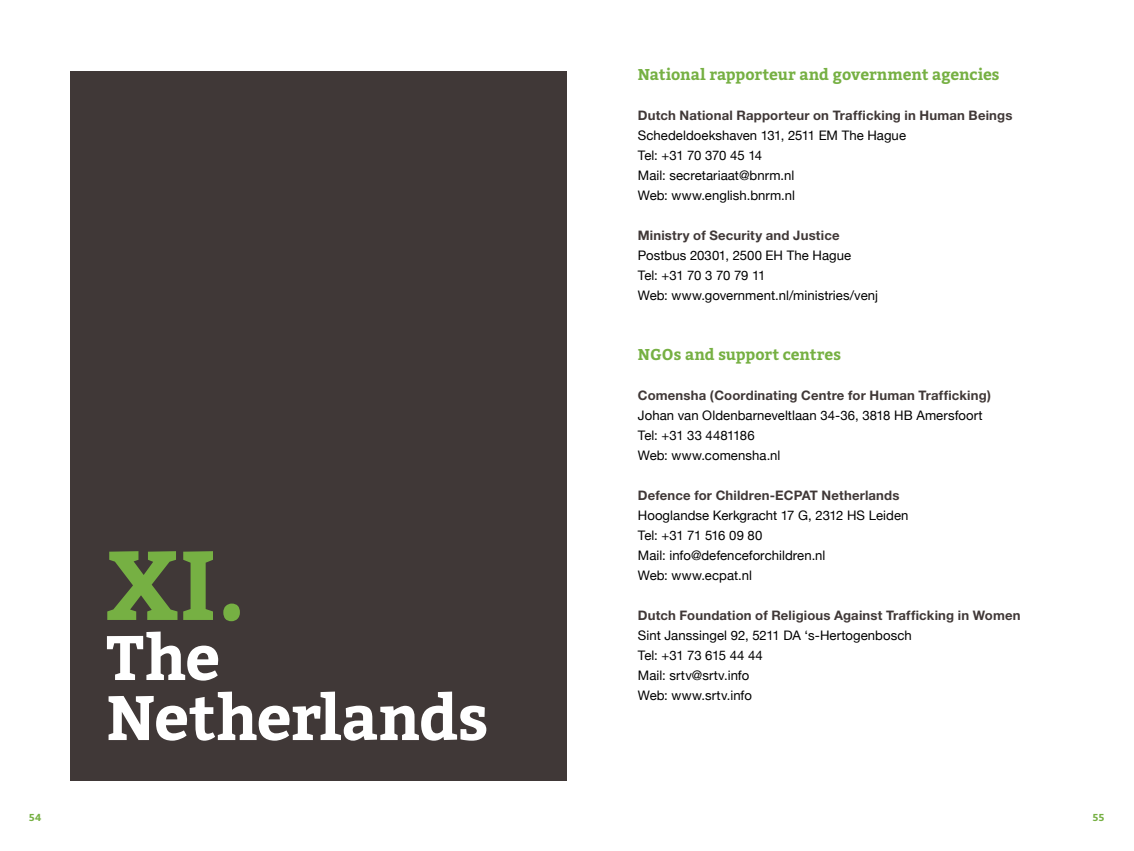
<style>
.page{position:relative;width:1134px;height:851px;background:#fff}
.page>*{position:absolute;margin:0;border:0;box-sizing:border-box;transform-origin:0 0}
.t1{font:700 97.5px "Bitter";color:#76b043}
.t2{font:700 62.5px/60px "Bitter";letter-spacing:-.01em;color:#fff}
.t3{font:700 15.62px "Bitter";letter-spacing:-.005em;color:#76b043}
.t4{font:13.12px/20px "Helvetica Neue";letter-spacing:.005em;color:#000}
.t5{font:700 13.12px "Helvetica Neue";letter-spacing:.015em;color:#403837}
.t6{font:700 10px "Bitter";color:#76b043}
</style>
<div class="page">
<div style="left:71px;top:71px;width:496px;height:709px;background:#403837"></div>
<h1 class="t1" style="left:106px;top:526px;width:141px">XI.</h1>
<h2 class="t2" style="left:106px;top:628px;width:384px">The<br>Netherlands</h2>
<p class="t3" style="left:638px;top:65px;width:363px">National rapporteur and government agencies</p>
<p class="t5" style="left:638px;top:107px;width:376px">Dutch National Rapporteur on Trafficking in Human Beings</p>
<p class="t4" style="left:638px;top:125px;width:270px">Schedeldoekshaven 131, 2511 EM The Hague<br>Tel: +31 70 370 45 14<br>Mail: secretariaat@bnrm.nl<br>Web: www.english.bnrm.nl</p>
<p class="t5" style="left:638px;top:227px;width:203px">Ministry of Security and Justice</p>
<p class="t4" style="left:638px;top:245px;width:242px">Postbus 20301, 2500 EH The Hague<br>Tel: +31 70 3 70 79 11<br>Web: www.government.nl/ministries/venj</p>
<p class="t3" style="left:638px;top:345px;width:205px">NGOs and support centres</p>
<p class="t5" style="left:638px;top:387px;width:355px">Comensha (Coordinating Centre for Human Trafficking)</p>
<p class="t4" style="left:638px;top:405px;width:346px">Johan van Oldenbarneveltlaan 34-36, 3818 HB Amersfoort<br>Tel: +31 33 4481186<br>Web: www.comensha.nl</p>
<p class="t5" style="left:638px;top:487px;width:263px">Defence for Children-ECPAT Netherlands</p>
<p class="t4" style="left:638px;top:505px;width:272px">Hooglandse Kerkgracht 17 G, 2312 HS Leiden<br>Tel: +31 71 516 09 80<br>Mail: info@defenceforchildren.nl<br>Web: www.ecpat.nl</p>
<p class="t5" style="left:638px;top:607px;width:384px">Dutch Foundation of Religious Against Trafficking in Women</p>
<p class="t4" style="left:638px;top:625px;width:275px">Sint Janssingel 92, 5211 DA ‘s-Hertogenbosch<br>Tel: +31 73 615 44 44<br>Mail: srtv@srtv.info<br>Web: www.srtv.info</p>
<p class="t6" style="left:29px;top:811px;width:14px">54</p>
<p class="t6" style="left:1093px;top:811px;width:13px">55</p>
</div>
